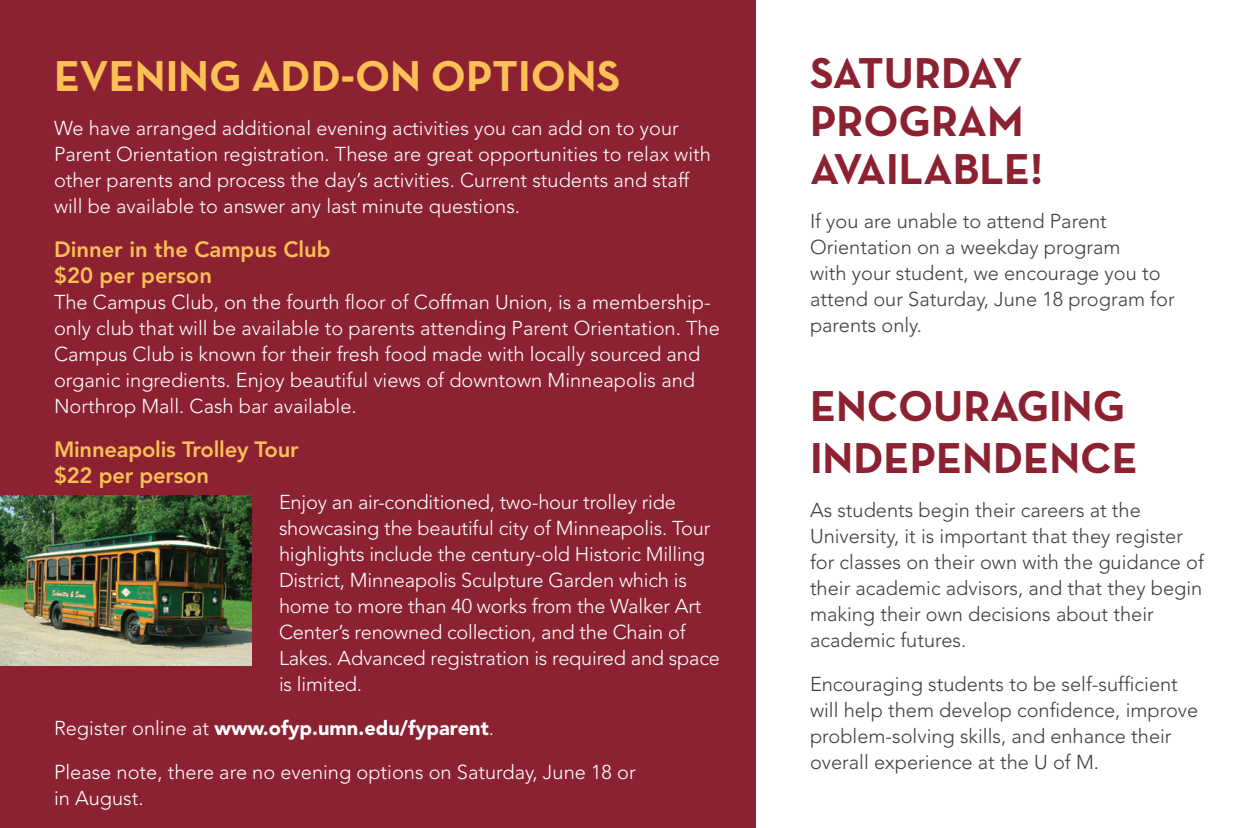
<style>
.page{position:relative;width:1260px;height:828px;background:#fff}
.page>*{position:absolute;margin:0;border:0;box-sizing:border-box;transform-origin:0 0}
.Page_Headline{font:700 44px/48px "Neutraface Text";color:#8b2131}
.Page_Headline-2{font:700 44px "Neutraface Text";color:#fdc056}
.Body_Copy{font:800 22px/26px "Avenir";letter-spacing:-.01em;color:#fdc056}
.Body_Copy-2{font:300 20px/26px "Avenir";color:#fff}
.Body_Copy-3{font:300 20px/26px "Avenir";color:#3e3e3f}
.Body_Copy-4{font:900 20px "Avenir";color:#fff}
.s1{font-weight:300}
</style>
<div class="page">
<div style="left:0;top:0;width:756px;height:828px;background:#8b2131"></div>
<img style="left:0;top:495px;width:252px;height:171px">
<p class="Page_Headline-2" style="left:54px;top:48px;width:568px">EVENING ADD-ON OPTIONS</p>
<p class="Body_Copy-2" style="left:54px;top:116px;width:658px">We have arranged additional evening activities you can add on to your Parent Orientation registration. These are great opportunities to relax with other parents and process the day’s activities. Current students and staff will be available to answer any last minute questions.</p>
<p class="Body_Copy" style="left:54px;top:237px;width:278px">Dinner in the Campus Club $20 per person</p>
<p class="Body_Copy-2" style="left:54px;top:290px;width:667px">The Campus Club, on the fourth floor of Coffman Union, is a membership&shy;only club that will be available to parents attending Parent Orientation. The Campus Club is known for their fresh food made with locally sourced and organic ingredients. Enjoy beautiful views of downtown Minneapolis and Northrop Mall. Cash bar available.</p>
<p class="Body_Copy" style="left:54px;top:437px;width:246px">Minneapolis Trolley Tour $22 per person</p>
<p class="Body_Copy-2" style="left:279px;top:490px;width:442px">Enjoy an air-conditioned, two-hour trolley ride showcasing the beautiful city of Minneapolis. Tour highlights include the century-old Historic Milling District, Minneapolis Sculpture Garden which is home to more than 40 works from the Walker Art Center’s renowned collection, and the Chain of Lakes. Advanced registration is required and space is limited.</p>
<p class="Body_Copy-4" style="left:54px;top:716px;width:442px"><span class="s1">Register online at</span> www.ofyp.umn.edu/fyparent<span class="s1">.</span></p>
<p class="Body_Copy-2" style="left:54px;top:760px;width:583px">Please note, there are no evening options on Saturday, June 18 or in August.</p>
<p class="Page_Headline" style="left:810px;top:49px;width:234px">SATURDAY<br>PROGRAM<br>AVAILABLE!</p>
<p class="Body_Copy-3" style="left:810px;top:208px;width:366px">If you are unable to attend Parent<br>Orientation on a weekday program<br>with your student, we encourage you to attend our Saturday, June 18 program for parents only.</p>
<p class="Page_Headline" style="left:810px;top:380px;width:329px;line-height:52px">ENCOURAGING<br>INDEPENDENCE</p>
<p class="Body_Copy-3" style="left:810px;top:497px;width:395px">As students begin their careers at the University, it is important that they register for classes on their own with the guidance of their academic advisors, and that they begin making their own decisions about their academic futures.</p>
<p class="Body_Copy-3" style="left:810px;top:671px;width:390px">Encouraging students to be self-sufficient will help them develop confidence, improve problem-solving skills, and enhance their overall experience at the U of M.</p>
</div>
